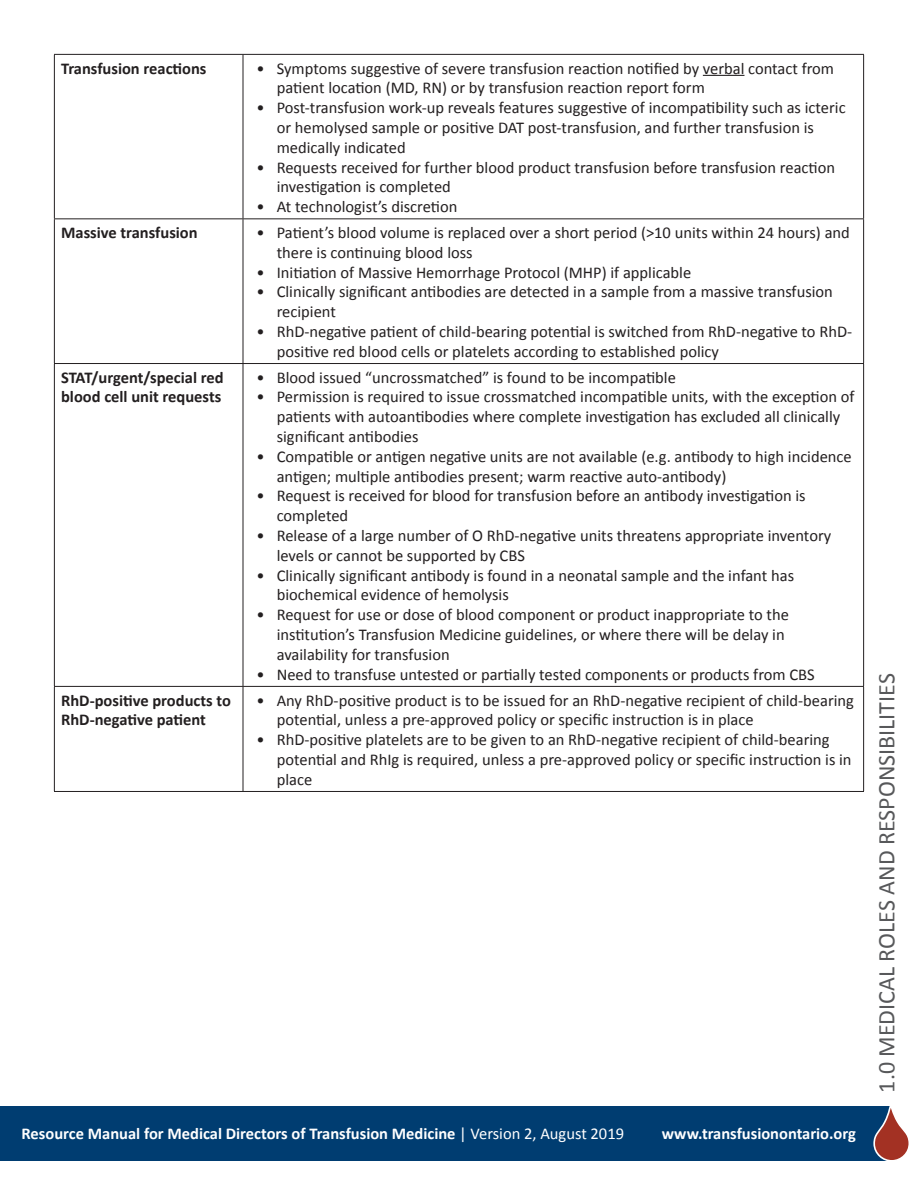
<style>
.page{position:relative;width:918px;height:1188px;background:#fff}
.page>*{position:absolute;margin:0;border:0;box-sizing:border-box;transform-origin:0 0}
.Subtitles{font:24px "Calibri";color:#57585a}
.t1{font:16.5px/19.8px "Calibri";color:#231f20}
.t2{font:700 16.5px/19.8px "Calibri";color:#231f20}
.t3{font:700 16.5px "Calibri";color:#fff}
.s1{font-weight:400}
</style>
<div class="page">
<div style="left:0;top:1106px;width:889px;height:55px;background:#003d71"></div>
<svg style="left:874px;top:1106px;width:35px;height:55px"></svg>
<hr style="left:54px;top:54px;width:189px;height:1px;background:#231f20">
<hr style="left:243px;top:54px;width:621px;height:1px;background:#231f20">
<hr style="left:54px;top:218px;width:189px;height:1px;background:#231f20">
<hr style="left:243px;top:218px;width:621px;height:1px;background:#231f20">
<hr style="left:54px;top:363px;width:189px;height:1px;background:#231f20">
<hr style="left:243px;top:363px;width:621px;height:1px;background:#231f20">
<hr style="left:54px;top:686px;width:189px;height:1px;background:#231f20">
<hr style="left:243px;top:686px;width:621px;height:1px;background:#231f20">
<hr style="left:54px;top:791px;width:189px;height:1px;background:#231f20">
<hr style="left:243px;top:791px;width:621px;height:1px;background:#231f20">
<hr style="left:863px;top:55px;width:1px;height:163px;background:#231f20">
<hr style="left:863px;top:219px;width:1px;height:144px;background:#231f20">
<hr style="left:863px;top:364px;width:1px;height:322px;background:#231f20">
<hr style="left:863px;top:687px;width:1px;height:104px;background:#231f20">
<hr style="left:54px;top:55px;width:1px;height:163px;background:#231f20">
<hr style="left:243px;top:55px;width:1px;height:163px;background:#231f20">
<hr style="left:54px;top:219px;width:1px;height:144px;background:#231f20">
<hr style="left:243px;top:219px;width:1px;height:144px;background:#231f20">
<hr style="left:54px;top:364px;width:1px;height:322px;background:#231f20">
<hr style="left:243px;top:364px;width:1px;height:322px;background:#231f20">
<hr style="left:54px;top:687px;width:1px;height:104px;background:#231f20">
<hr style="left:243px;top:687px;width:1px;height:104px;background:#231f20">
<hr style="left:703px;top:75px;width:41px;height:1px;background:#231f20">
<p class="t2" style="left:61px;top:57px;width:147px">Transfusion reactions</p>
<p class="t1" style="left:277px;top:57px;width:559px;text-indent:-20px">• Symptoms suggestive of severe transfusion reaction notified by verbal contact from patient location (MD, RN) or by transfusion reaction report form</p>
<p class="t1" style="left:277px;top:97px;width:570px;text-indent:-20px">• Post-transfusion work-up reveals features suggestive of incompatibility such as icteric or hemolysed sample or positive DAT post-transfusion, and further transfusion is medically indicated</p>
<p class="t1" style="left:277px;top:156px;width:560px;text-indent:-20px">• Requests received for further blood product transfusion before transfusion reaction investigation is completed</p>
<p class="t1" style="left:256px;top:196px;width:203px">• At technologist’s discretion</p>
<p class="t2" style="left:61px;top:222px;width:138px">Massive transfusion</p>
<p class="t1" style="left:277px;top:222px;width:575px;text-indent:-20px">• Patient’s blood volume is replaced over a short period (&gt;10 units within 24 hours) and there is continuing blood loss</p>
<p class="t1" style="left:256px;top:261px;width:436px">• Initiation of Massive Hemorrhage Protocol (MHP) if applicable</p>
<p class="t1" style="left:277px;top:281px;width:558px;text-indent:-20px">• Clinically significant antibodies are detected in a sample from a massive transfusion recipient</p>
<p class="t1" style="left:277px;top:321px;width:577px;text-indent:-20px">• RhD-negative patient of child-bearing potential is switched from RhD-negative to RhD&shy;positive red blood cells or platelets according to established policy</p>
<p class="t2" style="left:61px;top:366px;width:164px">STAT/urgent/special red blood cell unit requests</p>
<p class="t1" style="left:256px;top:366px;width:421px">• Blood issued “uncrossmatched” is found to be incompatible</p>
<p class="t1" style="left:277px;top:386px;width:579px;text-indent:-20px">• Permission is required to issue crossmatched incompatible units, with the exception of patients with autoantibodies where complete investigation has excluded all clinically significant antibodies</p>
<p class="t1" style="left:277px;top:446px;width:577px;text-indent:-20px">• Compatible or antigen negative units are not available (e.g. antibody to high incidence antigen; multiple antibodies present; warm reactive auto-antibody)</p>
<p class="t1" style="left:277px;top:485px;width:531px;text-indent:-20px">• Request is received for blood for transfusion before an antibody investigation is completed</p>
<p class="t1" style="left:277px;top:525px;width:556px;text-indent:-20px">• Release of a large number of O RhD-negative units threatens appropriate inventory levels or cannot be supported by CBS</p>
<p class="t1" style="left:277px;top:564px;width:519px;text-indent:-20px">• Clinically significant antibody is found in a neonatal sample and the infant has biochemical evidence of hemolysis</p>
<p class="t1" style="left:277px;top:604px;width:514px;text-indent:-20px">• Request for use or dose of blood component or product inappropriate to the institution’s Transfusion Medicine guidelines, or where there will be delay in availability for transfusion</p>
<p class="t1" style="left:256px;top:663px;width:560px">• Need to transfuse untested or partially tested components or products from CBS</p>
<p class="t2" style="left:61px;top:689px;width:171px">RhD-positive products to<br>RhD-negative patient</p>
<p class="t1" style="left:277px;top:689px;width:579px;text-indent:-20px">• Any RhD-positive product is to be issued for an RhD-negative recipient of child-bearing potential, unless a pre-approved policy or specific instruction is in place</p>
<p class="t1" style="left:277px;top:729px;width:576px;text-indent:-20px">• RhD-positive platelets are to be given to an RhD-negative recipient of child-bearing potential and RhIg is required, unless a pre-approved policy or specific instruction is in place</p>
<p class="t3" style="left:22px;top:1124px;width:604px">Resource Manual for Medical Directors of Transfusion Medicine <span class="s1">| Version 2, August 2019</span></p>
<p class="t3" style="left:662px;top:1124px;width:196px">www.transfusionontario.org</p>
<p class="Subtitles" style="left:872px;top:1093px;width:421px;rotate:-90deg">1.0 MEDICAL ROLES AND RESPONSIBILITIES</p>
</div>
